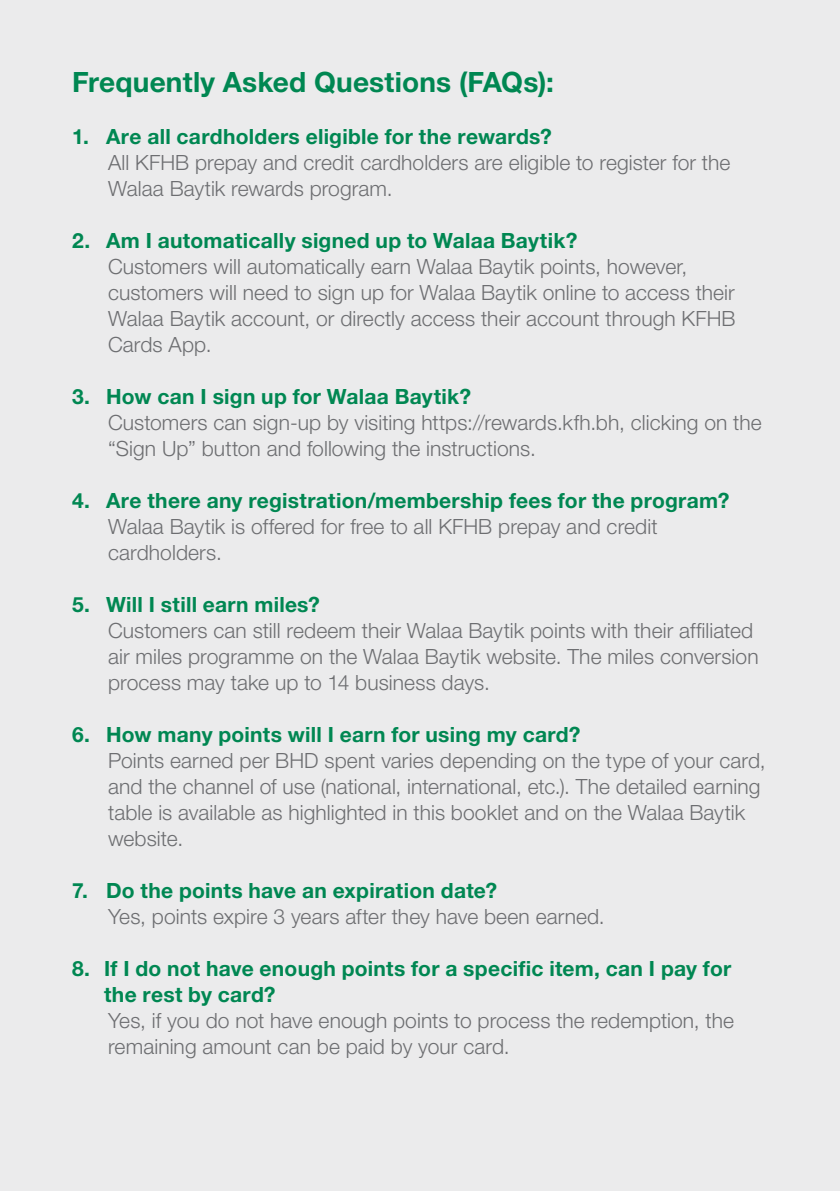
<style>
.page{position:relative;width:840px;height:1191px;background:#fff}
.page>*{position:absolute;margin:0;border:0;box-sizing:border-box;transform-origin:0 0}
.t1{font:700 28px "Helvetica Neue LT Std";letter-spacing:.005em;color:#008752}
.t2{font:300 21px/26px "Helvetica Neue LT Std";letter-spacing:.005em;color:#6d6e71}
.t3{font:700 21px/26px "Helvetica Neue LT Std";letter-spacing:.015em;color:#008752}
</style>
<div class="page">
<div style="left:0;top:0;width:839px;height:1191px;background:#ebebec"></div>
<h1 class="t1" style="left:72px;top:65px;width:483px">Frequently Asked Questions (FAQs):</h1>
<p class="t3" style="left:72px;top:123px;width:481px">1. Are all cardholders eligible for the rewards?</p>
<p class="t2" style="left:108px;top:149px;width:623px">All KFHB prepay and credit cardholders are eligible to register for the<br>Walaa Baytik rewards program.</p>
<p class="t3" style="left:72px;top:227px;width:506px">2. Am I automatically signed up to Walaa Baytik?</p>
<p class="t2" style="left:108px;top:253px;width:628px">Customers will automatically earn Walaa Baytik points, however, customers will need to sign up for Walaa Baytik online to access their Walaa Baytik account, or directly access their account through KFHB Cards App.</p>
<p class="t3" style="left:72px;top:383px;width:400px">3. How can I sign up for Walaa Baytik?</p>
<p class="t2" style="left:108px;top:409px;width:654px">Customers can sign-up by visiting https://rewards.kfh.bh, clicking on the “Sign Up” button and following the instructions.</p>
<p class="t3" style="left:72px;top:487px;width:658px">4. Are there any registration/membership fees for the program?</p>
<p class="t2" style="left:108px;top:513px;width:550px">Walaa Baytik is offered for free to all KFHB prepay and credit cardholders.</p>
<p class="t3" style="left:72px;top:591px;width:249px">5. Will I still earn miles?</p>
<p class="t2" style="left:108px;top:617px;width:651px">Customers can still redeem their Walaa Baytik points with their affiliated air miles programme on the Walaa Baytik website. The miles conversion process may take up to 14 business days.</p>
<p class="t3" style="left:72px;top:721px;width:509px">6. How many points will I earn for using my card?</p>
<p class="t2" style="left:108px;top:747px;width:658px">Points earned per BHD spent varies depending on the type of your card, and the channel of use (national, international, etc.). The detailed earning table is available as highlighted in this booklet and on the Walaa Baytik website.</p>
<p class="t3" style="left:72px;top:877px;width:426px">7. Do the points have an expiration date?</p>
<p class="t2" style="left:108px;top:903px;width:498px">Yes, points expire 3 years after they have been earned.</p>
<p class="t3" style="left:104px;top:955px;width:628px;text-indent:-32px">8. If I do not have enough points for a specific item, can I pay for the rest by card?</p>
<p class="t2" style="left:108px;top:1007px;width:627px">Yes, if you do not have enough points to process the redemption, the remaining amount can be paid by your card.</p>
</div>
